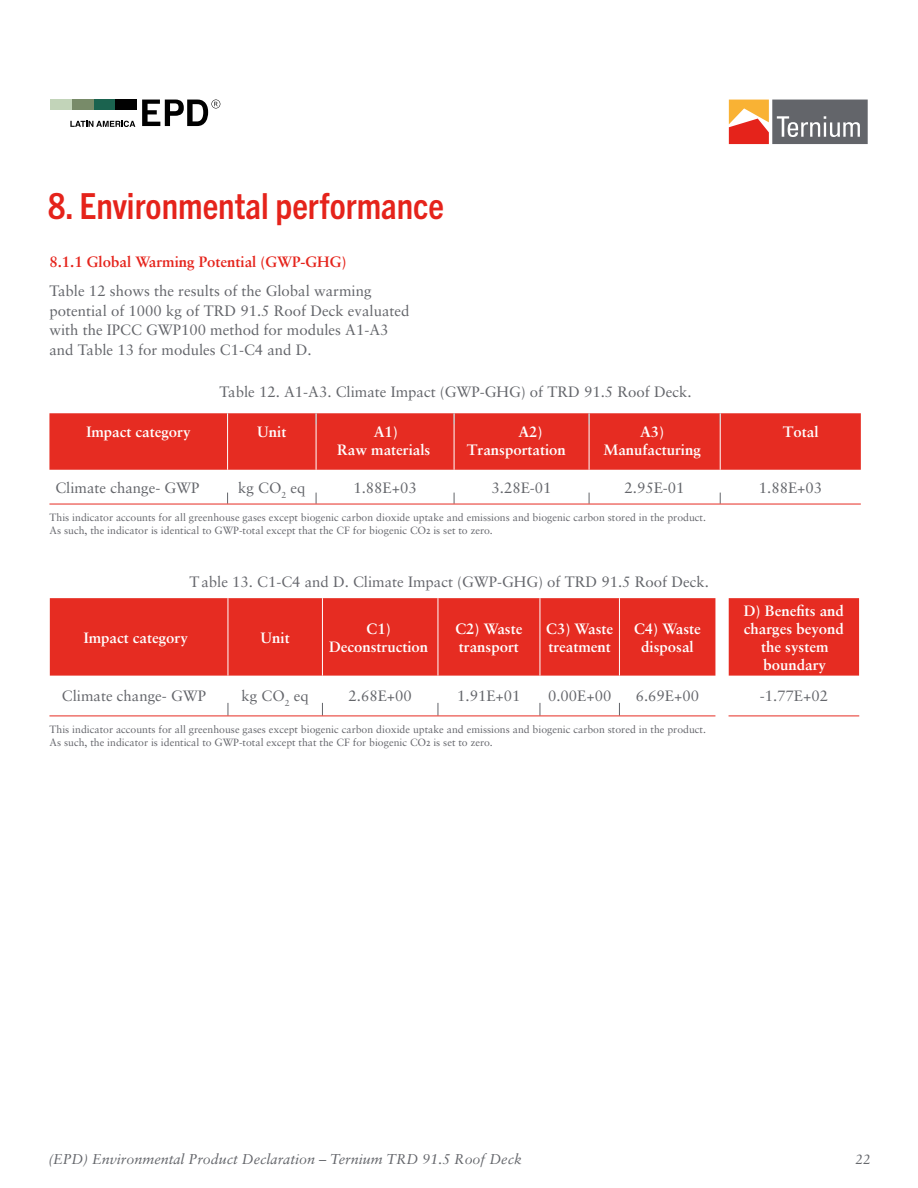
<style>
.page{position:relative;width:918px;height:1188px;background:#fff}
.page>*{position:absolute;margin:0;border:0;box-sizing:border-box;transform-origin:0 0}
.t1{font:700 condensed 36px "Trade Gothic Next LT Pro";color:#e5231b}
.t2{font:15px/19.5px "Sabon LT Pro";color:#63656a}
.t3{font:700 15px/18px "Sabon LT Pro";color:#fff;text-align:center}
.t4{font:15px "Sabon LT Pro";color:#65666c}
.t5{font:700 15px "Sabon LT Pro";color:#e5231b}
.t6{font:italic 14.25px "Sabon LT Pro";color:#63656a}
.t7{font:italic 13.5px "Sabon LT Pro";color:#63656a}
.t8{font:10.5px/12.6px "Sabon LT Pro";color:#65666c}
.s1{color:#63656a}
</style>
<div class="page">
<svg style="left:729px;top:100px;width:139px;height:44px;background:#9c7c71"></svg>
<svg style="left:70px;top:121px;width:65px;height:6px"></svg>
<svg style="left:142px;top:100px;width:78px;height:26px"></svg>
<div style="left:115px;top:100px;width:22px;height:10px;background:#010101"></div>
<div style="left:93px;top:100px;width:22px;height:10px;background:#1b634f"></div>
<div style="left:72px;top:100px;width:22px;height:10px;background:#788b69"></div>
<div style="left:50px;top:100px;width:22px;height:10px;background:#c2d4b9"></div>
<div style="left:50px;top:598px;width:809px;height:78px;background:#e62c22"></div>
<div style="left:49px;top:413px;width:812px;height:57px;background:#e62c22"></div>
<hr style="left:720px;top:504px;width:141px;height:1px;background:#e62c22">
<hr style="left:589px;top:504px;width:131px;height:1px;background:#e62c22">
<hr style="left:454px;top:504px;width:135px;height:1px;background:#e62c22">
<hr style="left:316px;top:504px;width:138px;height:1px;background:#e62c22">
<hr style="left:228px;top:504px;width:88px;height:1px;background:#e62c22">
<hr style="left:49px;top:504px;width:179px;height:1px;background:#e62c22">
<hr style="left:720px;top:413px;width:1px;height:57px;background:#fff">
<hr style="left:589px;top:413px;width:1px;height:57px;background:#fff">
<hr style="left:454px;top:413px;width:1px;height:57px;background:#fff">
<hr style="left:316px;top:413px;width:1px;height:57px;background:#fff">
<hr style="left:227px;top:413px;width:1px;height:57px;background:#fff">
<hr style="left:729px;top:716px;width:130px;height:1px;background:#e62c22">
<svg style="left:619px;top:703px;width:1px;height:13px"></svg>
<svg style="left:540px;top:703px;width:1px;height:13px"></svg>
<svg style="left:438px;top:703px;width:1px;height:13px"></svg>
<svg style="left:322px;top:703px;width:1px;height:13px"></svg>
<svg style="left:228px;top:703px;width:1px;height:13px"></svg>
<hr style="left:619px;top:716px;width:96px;height:1px;background:#e62c22">
<hr style="left:540px;top:716px;width:79px;height:1px;background:#e62c22">
<hr style="left:438px;top:716px;width:102px;height:1px;background:#e62c22">
<hr style="left:322px;top:716px;width:116px;height:1px;background:#e62c22">
<hr style="left:228px;top:716px;width:94px;height:1px;background:#e62c22">
<hr style="left:49px;top:716px;width:179px;height:1px;background:#e62c22">
<hr style="left:619px;top:598px;width:1px;height:78px;background:#fff">
<hr style="left:540px;top:598px;width:1px;height:78px;background:#fff">
<hr style="left:438px;top:598px;width:1px;height:78px;background:#fff">
<hr style="left:322px;top:598px;width:1px;height:78px;background:#fff">
<hr style="left:228px;top:598px;width:1px;height:78px;background:#fff">
<h1 class="t1" style="left:48px;top:182px;width:398px">8. Environmental performance</h1>
<h2 class="t5" style="left:49px;top:252px;width:299px">8.1.1 Global Warming Potential (GWP-GHG)</h2>
<h2 class="t2" style="left:49px;top:281px;width:362px">Table 12 shows the results of the Global warming potential of 1000 kg of TRD 91.5 Roof Deck evaluated with the IPCC GWP100 method for modules A1-A3 and Table 13 for modules C1-C4 and D.</h2>
<h2 class="t2" style="left:220px;top:381px;width:474px">Table 12. A1-A3. Climate Impact (GWP-GHG) of TRD 91.5 Roof Deck.</h2>
<h2 class="t3" style="left:86px;top:422px;width:106px">Impact category</h2>
<h2 class="t3" style="left:257px;top:422px;width:31px">Unit</h2>
<h2 class="t3" style="left:337px;top:422px;width:95px">A1)<br>Raw materials</h2>
<h2 class="t3" style="left:467px;top:422px;width:101px;text-align:left;text-indent:52px">A2)<br>Transportation</h2>
<h2 class="t3" style="left:603px;top:422px;width:99px">A3)<br>Manufacturing</h2>
<h2 class="t3" style="left:783px;top:422px;width:37px">Total</h2>
<h2 class="t2" style="left:55px;top:477px;width:146px">Climate change- GWP</h2>
<h2 class="t2" style="left:238px;top:477px;width:69px">kg CO<sub>2</sub> eq</h2>
<h2 class="t2" style="left:353px;top:477px;width:65px">1.88E+03</h2>
<h2 class="t2" style="left:492px;top:477px;width:62px">3.28E-01</h2>
<h2 class="t2" style="left:625px;top:477px;width:62px">2.95E-01</h2>
<h2 class="t2" style="left:759px;top:477px;width:65px">1.88E+03</h2>
<p class="t8" style="left:50px;top:511px;width:658px">This indicator accounts for all greenhouse gases except biogenic carbon dioxide uptake and emissions and biogenic carbon stored in the product.<br>As such, the indicator is identical to GWP-total except that the CF for biogenic CO2 is set to zero.</p>
<h2 class="t4" style="left:190px;top:572px;width:521px">Table 13. C1-C4 and D. Climate Impact (GWP-GHG) of <span class="s1">TRD 91.5 Roof Deck</span>.</h2>
<h2 class="t3" style="left:84px;top:628px;width:106px">Impact category</h2>
<h2 class="t3" style="left:261px;top:628px;width:31px">Unit</h2>
<h2 class="t3" style="left:329px;top:619px;width:101px">C1)<br>Deconstruction</h2>
<h2 class="t3" style="left:455px;top:619px;width:68px;text-align:left">C2) Waste transport</h2>
<h2 class="t3" style="left:546px;top:619px;width:68px;text-align:left">C3) Waste treatment</h2>
<h2 class="t3" style="left:634px;top:619px;width:68px">C4) Waste disposal</h2>
<h2 class="t3" style="left:744px;top:601px;width:102px">D) Benefits and charges beyond the system boundary</h2>
<h2 class="t2" style="left:62px;top:686px;width:146px">Climate change- GWP</h2>
<h2 class="t2" style="left:242px;top:686px;width:69px">kg CO<sub>2</sub> eq</h2>
<h2 class="t2" style="left:349px;top:686px;width:65px">2.68E+00</h2>
<h2 class="t2" style="left:457px;top:686px;width:65px">1.91E+01</h2>
<h2 class="t2" style="left:548px;top:686px;width:65px">0.00E+00</h2>
<h2 class="t2" style="left:636px;top:686px;width:65px">6.69E+00</h2>
<h2 class="t2" style="left:760px;top:686px;width:70px">-1.77E+02</h2>
<p class="t8" style="left:50px;top:723px;width:658px">This indicator accounts for all greenhouse gases except biogenic carbon dioxide uptake and emissions and biogenic carbon stored in the product.<br>As such, the indicator is identical to GWP-total except that the CF for biogenic CO2 is set to zero.</p>
<h3 class="t6" style="left:48px;top:1150px;width:475px">(EPD) Environmental Product Declaration – Ternium TRD 91.5 Roof Deck</h3>
<p class="t7" style="left:856px;top:1151px;width:17px">22</p>
</div>
